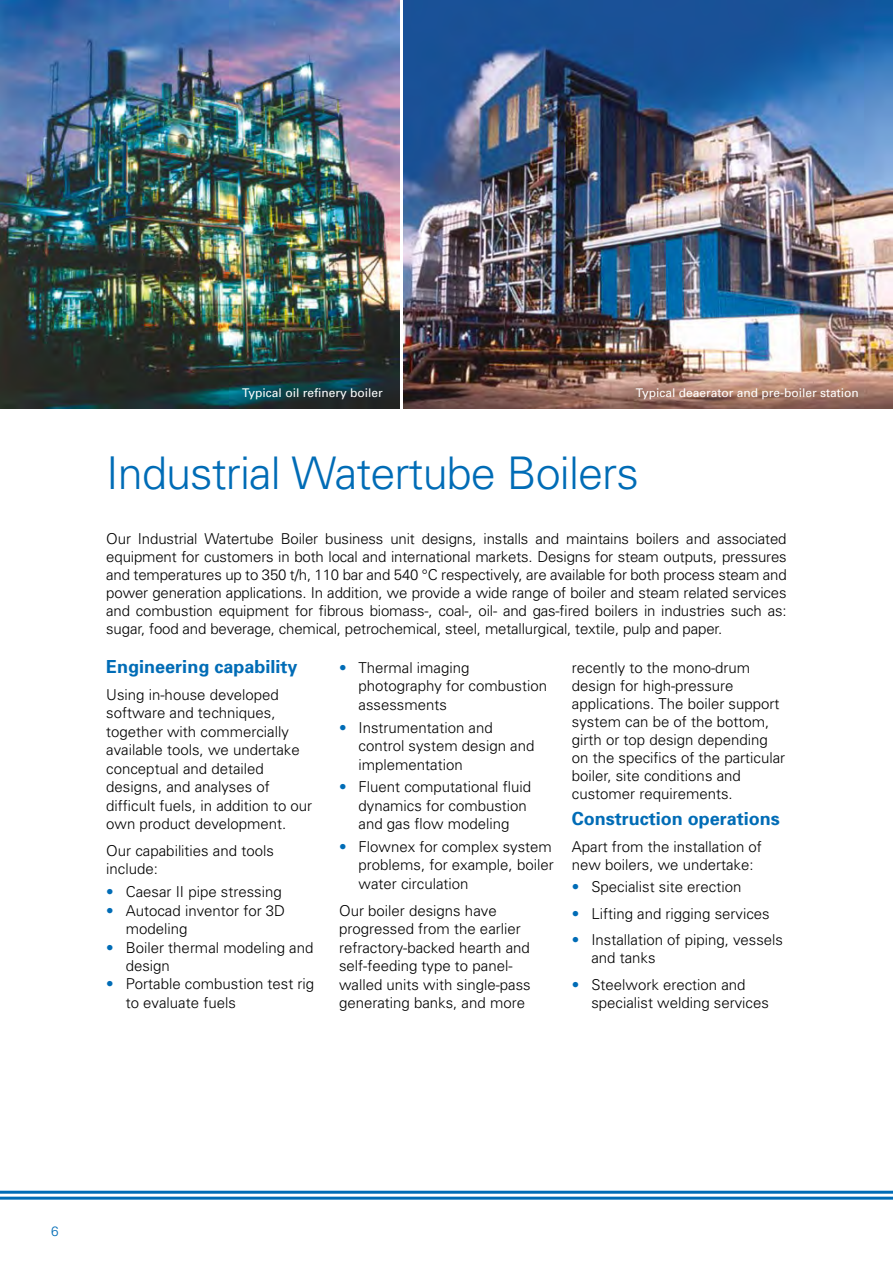
<style>
.page{position:relative;width:893px;height:1263px;background:#fff}
.page>*{position:absolute;margin:0;border:0;box-sizing:border-box;transform-origin:0 0}
.t1{font:300 45px "Univers";letter-spacing:-.02em;color:#006cb6}
.t2{font:700 18px "Univers";color:#006cb6}
.t3{font:300 15px/18.5px "Univers";color:#000}
.t4{font:300 13.5px "Univers";color:#006cb6}
.t5{font:12px "Univers";color:#fff}
.s1{color:#006cb6}
</style>
<div class="page">
<img style="left:404px;top:0;width:489px;height:408px">
<img style="left:0;top:0;width:400px;height:408px">
<hr style="left:0;top:1197px;width:893px;height:3px;background:#006cb6">
<hr style="left:0;top:1191px;width:893px;height:3px;background:#006cb6">
<p class="t5" style="left:242px;top:385px;width:142px">Typical oil refinery boiler</p>
<p class="t5" style="left:636px;top:385px;width:225px">Typical deaerator and pre-boiler station</p>
<h1 class="t1" style="left:106px;top:446px;width:534px">Industrial Watertube Boilers</h1>
<p class="t3" style="left:106px;top:529px;width:682px;line-height:18px;text-align:justify">Our Industrial Watertube Boiler business unit designs, installs and maintains boilers and associated equipment for customers in both local and international markets. Designs for steam outputs, pressures and temperatures up to 350 t/h, 110 bar and 540 °C respectively, are available for both process steam and power generation applications. In addition, we provide a wide range of boiler and steam related services and combustion equipment for fibrous biomass-, coal-, oil- and gas-fired boilers in industries such as: sugar, food and beverage, chemical, petrochemical, steel, metallurgical, textile, pulp and paper.</p>
<p class="t2" style="left:106px;top:655px;width:193px">Engineering capability</p>
<p class="t3" style="left:106px;top:685px;width:207px">Using in-house developed software and techniques, together with commercially available tools, we undertake conceptual and detailed designs, and analyses of difficult fuels, in addition to our own product development.</p>
<p class="t3" style="left:106px;top:841px;width:169px">Our capabilities and tools include:</p>
<p class="t3" style="left:106px;top:882px;width:177px"><span class="s1">•</span> Caesar II pipe stressing</p>
<p class="t3" style="left:126px;top:901px;width:161px;text-indent:-20px"><span class="s1">•</span> Autocad inventor for 3D modeling</p>
<p class="t3" style="left:126px;top:937px;width:189px;text-indent:-20px"><span class="s1">•</span> Boiler thermal modeling and design</p>
<p class="t3" style="left:126px;top:974px;width:190px;text-indent:-20px"><span class="s1">•</span> Portable combustion test rig to evaluate fuels</p>
<p class="t3" style="left:359px;top:658px;width:190px;text-indent:-19px"><span class="s1">•</span> Thermal imaging photography for combustion assessments</p>
<p class="t3" style="left:359px;top:718px;width:177px;text-indent:-20px"><span class="s1">•</span> Instrumentation and control system design and implementation</p>
<p class="t3" style="left:359px;top:777px;width:174px;text-indent:-20px"><span class="s1">•</span> Fluent computational fluid dynamics for combustion and gas flow modeling</p>
<p class="t3" style="left:359px;top:837px;width:197px;text-align:justify;text-indent:-20px"><span class="s1">•</span> Flownex for complex system problems, for example, boiler water circulation</p>
<p class="t3" style="left:339px;top:901px;width:193px">Our boiler designs have progressed from the earlier refractory-backed hearth and self-feeding type to panel&shy;walled units with single-pass generating banks, and more</p>
<p class="t3" style="left:572px;top:658px;width:215px;line-height:18px">recently to the mono-drum design for high-pressure applications. The boiler support system can be of the bottom, girth or top design depending on the specifics of the particular boiler, site conditions and customer requirements.</p>
<p class="t2" style="left:572px;top:807px;width:210px">Construction operations</p>
<p class="t3" style="left:572px;top:837px;width:192px;line-height:18px">Apart from the installation of new boilers, we undertake:</p>
<p class="t3" style="left:572px;top:877px;width:171px"><span class="s1">•</span> Specialist site erection</p>
<p class="t3" style="left:572px;top:904px;width:199px"><span class="s1">•</span> Lifting and rigging services</p>
<p class="t3" style="left:591px;top:930px;width:193px;line-height:18px;text-indent:-20px"><span class="s1">•</span> Installation of piping, vessels and tanks</p>
<p class="t3" style="left:591px;top:975px;width:179px;line-height:18px;text-indent:-20px"><span class="s1">•</span> Steelwork erection and specialist welding services</p>
<p class="t4" style="left:51px;top:1223px;width:9px">6</p>
</div>
